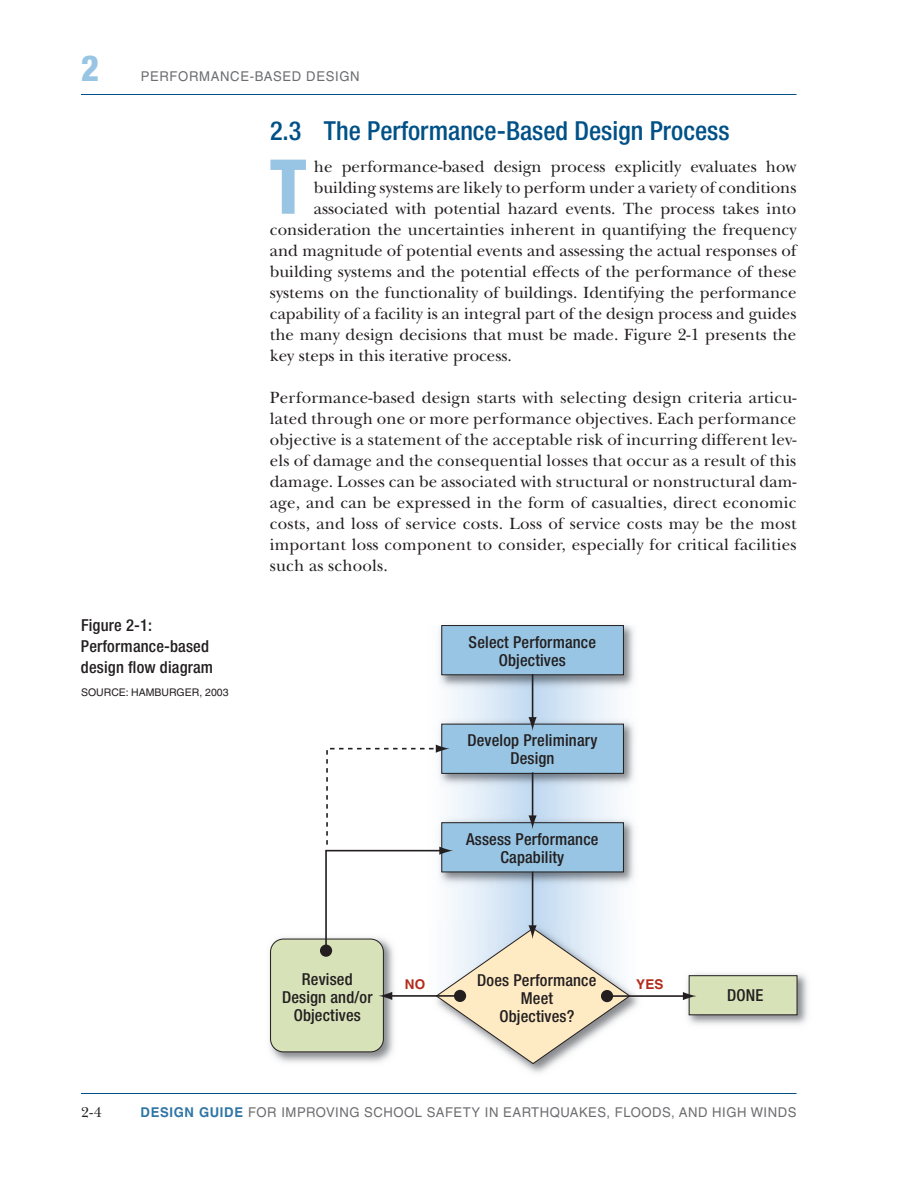
<style>
.page{position:relative;width:918px;height:1188px;background:#fff}
.page>*{position:absolute;margin:0;border:0;box-sizing:border-box;transform-origin:0 0}
._424_main_body_drop{font:800 condensed 75.75px "Helvetica Neue LT Std";color:#98c5e4}
.t1{font:800 condensed 36px "Helvetica Neue LT Std";color:#98c5e4}
.subhead_level1{font:500 condensed 26.25px "Helvetica Neue LT Std";color:#005187}
._424_main_body_drop-2{font:16.95px/21px "New Baskerville Std";color:#231f20;text-align:justify}
._424_figure_caption{font:500 condensed 16.5px/18px "Helvetica Neue LT Std";letter-spacing:.01em;color:#231f20;text-align:center}
.t2{font:15px "New Baskerville Std";color:#231f20}
.t3{font:13.5px "Helvetica LT Std";letter-spacing:.04em;color:#6c6d70}
.t4{font:700 13.5px "Helvetica LT Std";color:#b12b1a}
.figure_credit{font:10.5px "Helvetica LT Std";color:#231f20}
.s1{font-weight:700;color:#2f75a5}
</style>
<div class="page">
<hr style="left:81px;top:94px;width:715px;height:1px;background:#005187">
<hr style="left:81px;top:1093px;width:715px;height:1px;background:#005187">
<svg style="left:451px;top:690px;width:166px;height:28px;background:#dae8f5"></svg>
<img style="left:439px;top:625px;width:195px;height:65px">
<div style="left:441px;top:625px;width:183px;height:50px;background:#98c5e4;border:1px solid #231f20"></div>
<img style="left:435px;top:718px;width:199px;height:63px">
<div style="left:441px;top:724px;width:183px;height:50px;background:#98c5e4"></div>
<img style="left:631px;top:823px;width:3px;height:57px">
<hr style="left:532px;top:674px;width:1px;height:46px;background:#231f20">
<svg style="left:528px;top:717px;width:9px;height:14px"></svg>
<img style="left:269px;top:937px;width:55px;height:126px">
<div style="left:271px;top:939px;width:112px;height:113px;background:#d7e2b8;border-radius:13px"></div>
<div style="left:270px;top:939px;width:114px;height:113px;border:1px solid #231f20;border-radius:13px"></div>
<img style="left:682px;top:973px;width:126px;height:52px">
<div style="left:689px;top:975px;width:108px;height:40px;background:#d7e2b8;border:1px solid #231f20"></div>
<img style="left:522px;top:997px;width:117px;height:76px">
<div style="left:320px;top:945px;width:12px;height:12px;background:#231f20;border-radius:50%"></div>
<svg style="left:324px;top:745px;width:307px;height:320px"></svg>
<div style="left:454px;top:990px;width:12px;height:12px;background:#231f20;border-radius:50%"></div>
<hr style="left:607px;top:995px;width:79px;height:2px;background:#231f20">
<svg style="left:683px;top:992px;width:14px;height:8px"></svg>
<div style="left:601px;top:990px;width:12px;height:12px;background:#231f20;border-radius:50%"></div>
<h2 class="t1" style="left:81px;top:46px;width:20px">2</h2>
<p class="t3" style="left:141px;top:68px;width:221px">PERFORMANCE-BASED DESIGN</p>
<p class="subhead_level1" style="left:270px;top:115px;width:461px">2.3 The Performance-Based Design Process</p>
<p class="_424_main_body_drop" style="left:270px;top:140px;width:38px">T</p>
<p class="_424_main_body_drop-2" style="left:314px;top:156px;width:484px">he performance-based design process explicitly evaluates how</p>
<p class="_424_main_body_drop-2" style="left:314px;top:177px;width:484px">building systems are likely to perform under a variety of conditions</p>
<p class="_424_main_body_drop-2" style="left:314px;top:198px;width:484px">associated with potential hazard events. The process takes into</p>
<p class="_424_main_body_drop-2" style="left:270px;top:219px;width:528px">consideration the uncertainties inherent in quantifying the frequency</p>
<p class="_424_main_body_drop-2" style="left:270px;top:240px;width:528px">and magnitude of potential events and assessing the actual responses of</p>
<p class="_424_main_body_drop-2" style="left:270px;top:261px;width:528px">building systems and the potential effects of the performance of these</p>
<p class="_424_main_body_drop-2" style="left:270px;top:282px;width:528px">systems on the functionality of buildings. Identifying the performance</p>
<p class="_424_main_body_drop-2" style="left:270px;top:303px;width:528px">capability of a facility is an integral part of the design process and guides</p>
<p class="_424_main_body_drop-2" style="left:270px;top:324px;width:528px">the many design decisions that must be made. Figure 2-1 presents the</p>
<p class="_424_main_body_drop-2" style="left:270px;top:345px;width:244px">key steps in this iterative process.</p>
<p class="_424_main_body_drop-2" style="left:270px;top:387px;width:528px">Performance-based design starts with selecting design criteria articu&shy;lated through one or more performance objectives. Each performance objective is a statement of the acceptable risk of incurring different lev&shy;els of damage and the consequential losses that occur as a result of this damage. Losses can be associated with structural or nonstructural dam&shy;age, and can be expressed in the form of casualties, direct economic costs, and loss of service costs. Loss of service costs may be the most important loss component to consider, especially for critical facilities such as schools.</p>
<p class="_424_figure_caption" style="left:81px;top:614px;width:134px;line-height:21px;text-align:left">Figure 2-1:<br>Performance-based design flow diagram</p>
<p class="figure_credit" style="left:81px;top:686px;width:149px">SOURCE: HAMBURGER, 2003</p>
<p class="_424_figure_caption" style="left:469px;top:633px;width:129px">Select Performance<br>Objectives</p>
<p class="_424_figure_caption" style="left:467px;top:731px;width:131px">Develop Preliminary<br>Design</p>
<p class="_424_figure_caption" style="left:466px;top:830px;width:134px">Assess Performance<br>Capability</p>
<p class="_424_figure_caption" style="left:282px;top:970px;width:92px">Revised<br>Design and/or<br>Objectives</p>
<p class="_424_figure_caption" style="left:477px;top:971px;width:121px">Does Performance<br>Meet<br>Objectives?</p>
<p class="t4" style="left:405px;top:976px;width:22px">NO</p>
<p class="t4" style="left:636px;top:976px;width:29px">YES</p>
<p class="_424_figure_caption" style="left:727px;top:986px;width:38px">DONE</p>
<p class="t2" style="left:81px;top:1103px;width:22px">2-4</p>
<p class="t3" style="left:141px;top:1104px;width:657px"><span class="s1">DESIGN GUIDE</span> FOR IMPROVING SCHOOL SAFETY IN EARTHQUAKES, FLOODS, AND HIGH WINDS</p>
</div>
